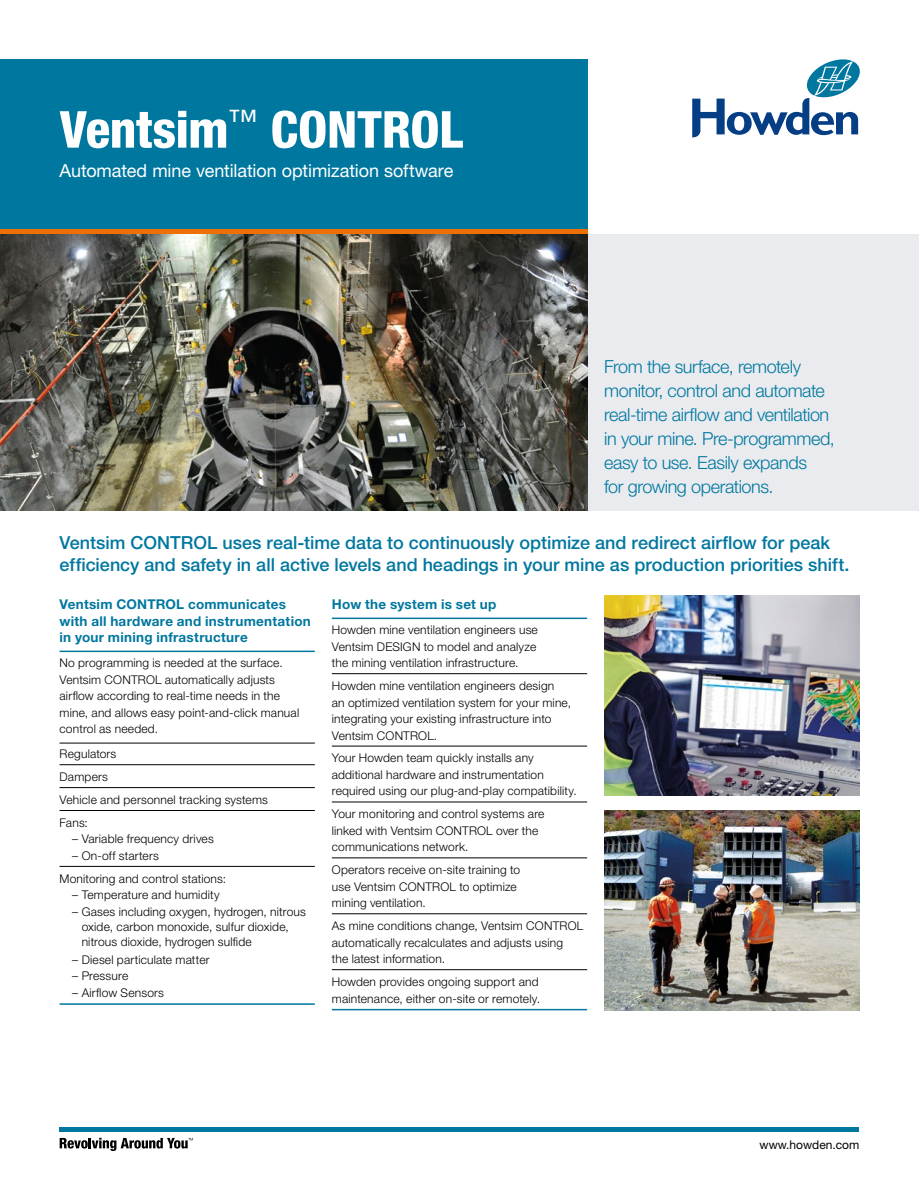
<style>
.page{position:relative;width:919px;height:1191px;background:#fff}
.page>*{position:absolute;margin:0;border:0;box-sizing:border-box;transform-origin:0 0}
.t1{font:800 condensed 51px "Helvetica Neue LT Pro";letter-spacing:-.005em;color:#fff}
.t2{font:500 18px/22.5px "Helvetica Neue LT Pro";color:#00779f}
.t3{font:300 18px/24px "Helvetica Neue LT Pro";letter-spacing:-.02em;color:#00779f}
.t4{font:18px "Helvetica Neue LT Pro";letter-spacing:-.005em;color:#fff}
.t5{font:700 13.5px/16.5px "Helvetica Neue LT Pro";letter-spacing:.02em;color:#00779f}
.t6{font:300 12px/16.5px "Helvetica Neue LT Pro";letter-spacing:.015em;color:#000}
.t7{font:12px "Helvetica Neue LT Pro";color:#000}
</style>
<div class="page">
<hr style="left:60px;top:650px;width:255px;height:2px;background:#00779f">
<hr style="left:60px;top:743px;width:255px;height:1px;background:#000">
<hr style="left:60px;top:764px;width:255px;height:1px;background:#000">
<hr style="left:60px;top:787px;width:255px;height:1px;background:#000">
<hr style="left:60px;top:810px;width:255px;height:1px;background:#000">
<hr style="left:60px;top:866px;width:255px;height:1px;background:#000">
<hr style="left:60px;top:1003px;width:255px;height:1px;background:#00779f">
<hr style="left:332px;top:617px;width:255px;height:2px;background:#00779f">
<hr style="left:332px;top:673px;width:255px;height:1px;background:#000">
<hr style="left:332px;top:746px;width:255px;height:1px;background:#000">
<hr style="left:332px;top:801px;width:255px;height:1px;background:#000">
<hr style="left:332px;top:857px;width:255px;height:1px;background:#000">
<hr style="left:332px;top:913px;width:255px;height:1px;background:#000">
<hr style="left:332px;top:969px;width:255px;height:1px;background:#000">
<hr style="left:332px;top:1009px;width:255px;height:1px;background:#00779f">
<div style="left:0;top:60px;width:587px;height:170px;background:#00779f"></div>
<div style="left:587px;top:234px;width:331px;height:276px;background:#e9ebef"></div>
<img style="left:0;top:234px;width:587px;height:276px">
<hr style="left:0;top:230px;width:587px;height:4px;background:#ed7004">
<svg style="left:692px;top:59px;width:167px;height:78px"></svg>
<hr style="left:60px;top:1127px;width:799px;height:4px;background:#00779f">
<svg style="left:60px;top:1137px;width:133px;height:14px"></svg>
<img style="left:604px;top:595px;width:255px;height:200px">
<img style="left:604px;top:810px;width:255px;height:200px">
<h1 class="t1" style="left:60px;top:98px;width:405px">Ventsim<sup>™</sup> CONTROL</h1>
<h2 class="t4" style="left:60px;top:160px;width:395px">Automated mine ventilation optimization software</h2>
<h2 class="t3" style="left:604px;top:354px;width:232px">From the surface, remotely monitor, control and automate real-time airflow and ventilation in your mine. Pre-programmed, easy to use. Easily expands<br>for growing operations.</h2>
<h2 class="t2" style="left:60px;top:531px;width:791px">Ventsim CONTROL uses real-time data to continuously optimize and redirect airflow for peak efficiency and safety in all active levels and headings in your mine as production priorities shift.</h2>
<p class="t5" style="left:60px;top:595px;width:253px">Ventsim CONTROL communicates with all hardware and instrumentation in your mining infrastructure</p>
<p class="t6" style="left:60px;top:654px;width:241px">No programming is needed at the surface.<br>Ventsim CONTROL automatically adjusts airflow according to real-time needs in the mine, and allows easy point-and-click manual control as needed.</p>
<p class="t6" style="left:60px;top:742px;width:210px;line-height:23px">Regulators<br>Dampers<br>Vehicle and personnel tracking systems<br>Fans:</p>
<p class="t6" style="left:72px;top:830px;width:143px">– Variable frequency drives</p>
<p class="t6" style="left:60px;top:844px;width:168px;line-height:23px;text-indent:13px">– On-off starters<br>Monitoring and control stations:</p>
<p class="t6" style="left:72px;top:886px;width:149px">– Temperature and humidity</p>
<p class="t6" style="left:82px;top:903px;width:226px;line-height:15px;text-indent:-9px">– Gases including oxygen, hydrogen, nitrous oxide, carbon monoxide, sulfur dioxide, nitrous dioxide, hydrogen sulfide</p>
<p class="t6" style="left:72px;top:951px;width:139px">– Diesel particulate matter</p>
<p class="t6" style="left:72px;top:967px;width:57px">– Pressure</p>
<p class="t6" style="left:72px;top:984px;width:93px">– Airflow Sensors</p>
<p class="t5" style="left:332px;top:595px;width:166px">How the system is set up</p>
<p class="t6" style="left:332px;top:621px;width:207px">Howden mine ventilation engineers use<br>Ventsim DESIGN to model and analyze the mining ventilation infrastructure.</p>
<p class="t6" style="left:332px;top:677px;width:241px">Howden mine ventilation engineers design<br>an optimized ventilation system for your mine, integrating your existing infrastructure into Ventsim CONTROL.</p>
<p class="t6" style="left:332px;top:749px;width:246px">Your Howden team quickly installs any additional hardware and instrumentation required using our plug-and-play compatibility.</p>
<p class="t6" style="left:332px;top:805px;width:214px">Your monitoring and control systems are linked with Ventsim CONTROL over the communications network.</p>
<p class="t6" style="left:332px;top:861px;width:190px">Operators receive on-site training to use Ventsim CONTROL to optimize mining ventilation.</p>
<p class="t6" style="left:332px;top:917px;width:253px">As mine conditions change, Ventsim CONTROL automatically recalculates and adjusts using<br>the latest information.</p>
<p class="t6" style="left:332px;top:973px;width:210px">Howden provides ongoing support and maintenance, either on-site or remotely.</p>
<p class="t7" style="left:759px;top:1136px;width:101px">www.howden.com</p>
</div>
